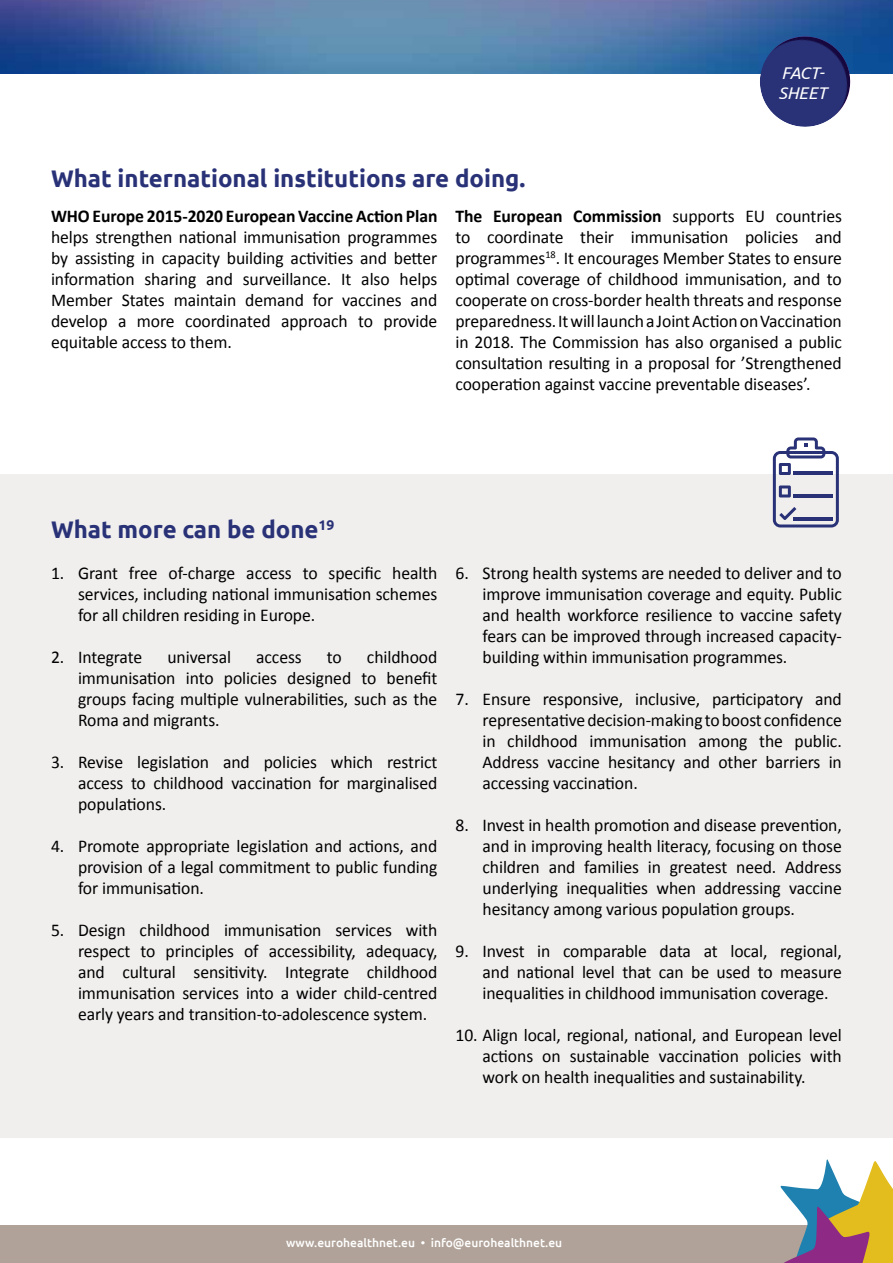
<style>
.page{position:relative;width:893px;height:1263px;background:#fff}
.page>*{position:absolute;margin:0;border:0;box-sizing:border-box;transform-origin:0 0}
.t1{font:700 24px "Ubuntu";color:#293277}
.t2{font:18px/21px "Calibri";letter-spacing:-.005em;color:#000;text-align:justify}
.t3{font:700 18px "Calibri";letter-spacing:-.005em;color:#000}
.t4{font:italic 16.8px/20.2px "Ubuntu";color:#fff}
.t5{font:500 12px "Ubuntu";color:#fff}
.s1{font-weight:700}
</style>
<div class="page">
<img style="left:0;top:0;width:893px;height:73px">
<svg style="left:753px;top:27px;width:105px;height:100px"></svg>
<div style="left:0;top:1225px;width:893px;height:38px;background:#b0a298"></div>
<svg style="left:780px;top:1159px;width:113px;height:104px"></svg>
<div style="left:0;top:474px;width:893px;height:663px;background:#f1efee"></div>
<svg style="left:773px;top:437px;width:66px;height:90px"></svg>
<p class="t4" style="left:778px;top:62px;width:50px">FACT-<br>SHEET</p>
<h1 class="t1" style="left:51px;top:164px;width:476px">What international institutions are doing.</h1>
<p class="t3" style="left:51px;top:205px;width:388px">WHO Europe 2015-2020 European Vaccine Action Plan</p>
<p class="t2" style="left:51px;top:226px;width:388px">helps strengthen national immunisation programmes by assisting in capacity building activities and better information sharing and surveillance. It also helps Member States maintain demand for vaccines and develop a more coordinated approach to provide equitable access to them.</p>
<p class="t2" style="left:455px;top:205px;width:388px"><span class="s1">The European Commission</span> supports EU countries to coordinate their immunisation policies and programmes<sup>18</sup>. It encourages Member States to ensure optimal coverage of childhood immunisation, and to cooperate on cross-border health threats and response preparedness. It will launch a Joint Action on Vaccination in 2018. The Commission has also organised a public consultation resulting in a proposal for ’Strengthened cooperation against vaccine preventable diseases’.</p>
<h1 class="t1" style="left:51px;top:515px;width:285px">What more can be done<sup>19</sup></h1>
<p class="t2" style="left:78px;top:562px;width:361px;text-indent:-27px">1. Grant free of-charge access to specific health services, including national immunisation schemes for all children residing in Europe.</p>
<p class="t2" style="left:51px;top:646px;width:93px">2. Integrate</p>
<p class="t2" style="left:167px;top:646px;width:65px">universal</p>
<p class="t2" style="left:256px;top:646px;width:47px">access</p>
<p class="t2" style="left:327px;top:646px;width:16px">to</p>
<p class="t2" style="left:78px;top:646px;width:361px;text-indent:289px">childhood immunisation into policies designed to benefit groups facing multiple vulnerabilities, such as the Roma and migrants.</p>
<p class="t2" style="left:78px;top:751px;width:361px;text-indent:-27px">3. Revise legislation and policies which restrict access to childhood vaccination for marginalised populations.</p>
<p class="t2" style="left:78px;top:835px;width:361px;text-indent:-27px">4. Promote appropriate legislation and actions, and provision of a legal commitment to public funding for immunisation.</p>
<p class="t2" style="left:78px;top:919px;width:361px;text-indent:-27px">5. Design childhood immunisation services with respect to principles of accessibility, adequacy, and cultural sensitivity. Integrate childhood immunisation services into a wider child-centred early years and transition-to-adolescence system.</p>
<p class="t2" style="left:482px;top:562px;width:361px;text-indent:-27px">6. Strong health systems are needed to deliver and to improve immunisation coverage and equity. Public and health workforce resilience to vaccine safety fears can be improved through increased capacity&shy;building within immunisation programmes.</p>
<p class="t2" style="left:482px;top:688px;width:361px;text-indent:-27px">7. Ensure responsive, inclusive, participatory and representative decision-making to boost confidence in childhood immunisation among the public.<br>Address vaccine hesitancy and other barriers in accessing vaccination.</p>
<p class="t2" style="left:482px;top:814px;width:361px;text-indent:-27px">8. Invest in health promotion and disease prevention, and in improving health literacy, focusing on those children and families in greatest need. Address underlying inequalities when addressing vaccine hesitancy among various population groups.</p>
<p class="t2" style="left:482px;top:940px;width:361px;text-indent:-27px">9. Invest in comparable data at local, regional, and national level that can be used to measure inequalities in childhood immunisation coverage.</p>
<p class="t2" style="left:482px;top:1024px;width:361px;text-indent:-27px">10. Align local, regional, national, and European level actions on sustainable vaccination policies with work on health inequalities and sustainability.</p>
<p class="t5" style="left:286px;top:1235px;width:278px">www.eurohealthnet.eu • info@eurohealthnet.eu</p>
</div>
